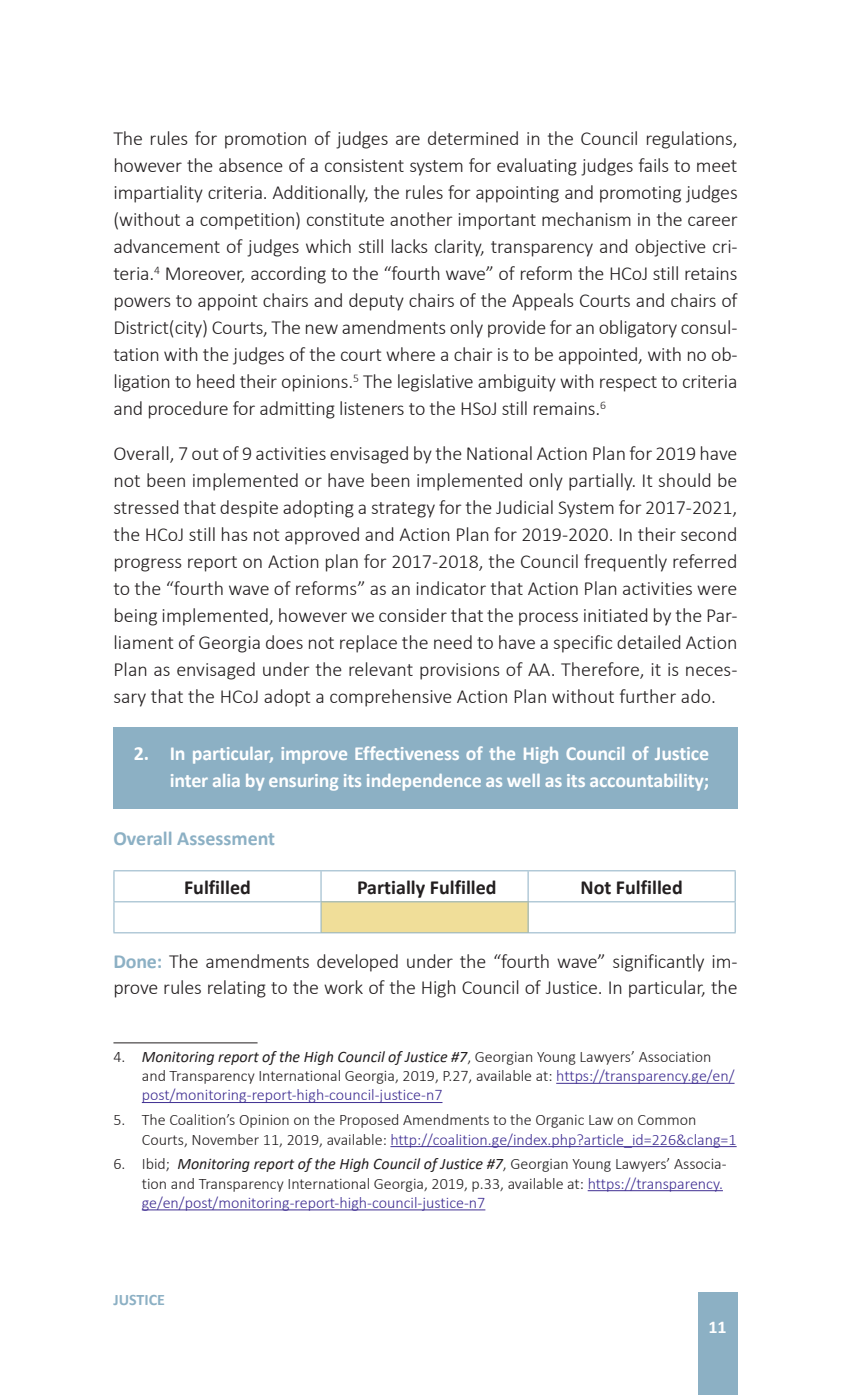
<style>
.page{position:relative;width:868px;height:1395px;background:#fff}
.page>*{position:absolute;margin:0;border:0;box-sizing:border-box;transform-origin:0 0}
.t1{font:300 20px/27px "Calibri";letter-spacing:-.01em;color:#231f20;text-align:justify}
.t2{font:700 20px/27px "Calibri";letter-spacing:-.01em;color:#fff;text-align:right}
.t3{font:700 20px "Calibri";color:#231f20}
.t4{font:700 20px "Calibri";color:#8cb0c4}
.t5{font:700 18px "Calibri";color:#fff}
.t6{font:300 16px/19.2px "Calibri";color:#231f20}
.t7{font:700 16px "Calibri";color:#8cb0c4}
.s1{font-weight:700;color:#8cb0c4}
.s2{font-weight:400;font-style:italic}
.s3{color:#402f92}
</style>
<div class="page">
<div style="left:697px;top:1293px;width:40px;height:102px;background:#8cb0c4"></div>
<div style="left:113px;top:727px;width:624px;height:82px;background:#8cb0c4"></div>
<div style="left:321px;top:902px;width:207px;height:31px;background:#f0de99"></div>
<hr style="left:113px;top:871px;width:1px;height:30px;background:#8cb0c4">
<hr style="left:113px;top:870px;width:208px;height:1px;background:#8cb0c4">
<hr style="left:321px;top:870px;width:207px;height:1px;background:#8cb0c4">
<hr style="left:528px;top:870px;width:207px;height:1px;background:#8cb0c4">
<hr style="left:320px;top:871px;width:1px;height:30px;background:#8cb0c4">
<hr style="left:527px;top:871px;width:1px;height:30px;background:#8cb0c4">
<hr style="left:734px;top:871px;width:1px;height:30px;background:#8cb0c4">
<hr style="left:113px;top:902px;width:1px;height:30px;background:#8cb0c4">
<hr style="left:113px;top:901px;width:208px;height:1px;background:#8cb0c4">
<hr style="left:113px;top:932px;width:208px;height:1px;background:#8cb0c4">
<hr style="left:320px;top:902px;width:1px;height:30px;background:#8cb0c4">
<hr style="left:321px;top:901px;width:207px;height:1px;background:#8cb0c4">
<hr style="left:321px;top:932px;width:207px;height:1px;background:#8cb0c4">
<hr style="left:527px;top:902px;width:1px;height:30px;background:#8cb0c4">
<hr style="left:528px;top:901px;width:207px;height:1px;background:#8cb0c4">
<hr style="left:734px;top:902px;width:1px;height:30px;background:#8cb0c4">
<hr style="left:528px;top:932px;width:207px;height:1px;background:#8cb0c4">
<hr style="left:113px;top:1042px;width:144px;height:1px;background:#231f20">
<hr style="left:556px;top:1083px;width:178px;height:1px;background:#402f92">
<hr style="left:142px;top:1102px;width:300px;height:1px;background:#402f92">
<hr style="left:390px;top:1146px;width:346px;height:1px;background:#402f92">
<hr style="left:587px;top:1190px;width:135px;height:1px;background:#402f92">
<hr style="left:142px;top:1209px;width:343px;height:1px;background:#402f92">
<p class="t1" style="left:113px;top:125px;width:625px">The rules for promotion of judges are determined in the Council regulations, however the absence of a consistent system for evaluating judges fails to meet impartiality criteria. Additionally, the rules for appointing and promoting judges (without a competition) constitute another important mechanism in the career advancement of judges which still lacks clarity, transparency and objective cri&shy;teria.<sup>4</sup> Moreover, according to the “fourth wave” of reform the HCoJ still retains powers to appoint chairs and deputy chairs of the Appeals Courts and chairs of District(city) Courts, The new amendments only provide for an obligatory consul&shy;tation with the judges of the court where a chair is to be appointed, with no ob&shy;ligation to heed their opinions.<sup>5</sup> The legislative ambiguity with respect to criteria and procedure for admitting listeners to the HSoJ still remains.<sup>6</sup></p>
<p class="t1" style="left:113px;top:439px;width:625px">Overall, 7 out of 9 activities envisaged by the National Action Plan for 2019 have not been implemented or have been implemented only partially. It should be stressed that despite adopting a strategy for the Judicial System for 2017-2021, the HCoJ still has not approved and Action Plan for 2019-2020. In their second progress report on Action plan for 2017-2018, the Council frequently referred to the “fourth wave of reforms” as an indicator that Action Plan activities were being implemented, however we consider that the process initiated by the Par&shy;liament of Georgia does not replace the need to have a specific detailed Action Plan as envisaged under the relevant provisions of AA. Therefore, it is neces&shy;sary that the HCoJ adopt a comprehensive Action Plan without further ado.</p>
<p class="t2" style="left:134px;top:739px;width:577px">2. In particular, improve Effectiveness of the High Council of Justice inter alia by ensuring its independence as well as its accountability;</p>
<p class="t4" style="left:113px;top:824px;width:163px">Overall Assessment</p>
<p class="t3" style="left:184px;top:873px;width:68px">Fulfilled</p>
<p class="t3" style="left:357px;top:873px;width:141px">Partially Fulfilled</p>
<p class="t3" style="left:580px;top:873px;width:104px">Not Fulfilled</p>
<p class="t1" style="left:113px;top:948px;width:625px;line-height:26px"><span class="s1">Done:</span> The amendments developed under the “fourth wave” significantly im&shy;prove rules relating to the work of the High Council of Justice. In particular, the</p>
<p class="t6" style="left:142px;top:1047px;width:594px;text-indent:-28px">4. <span class="s2">Monitoring report of the High Council of Justice #7</span>, Georgian Young Lawyers’ Association and Transparency International Georgia, 2019, P.27, available at: <span class="s3">https://transparency.ge/en/ post/monitoring-report-high-council-justice-n7</span></p>
<p class="t6" style="left:142px;top:1110px;width:596px;text-indent:-28px">5. The Coalition’s Opinion on the Proposed Amendments to the Organic Law on Common<br>Courts, November 11, 2019, available: <span class="s3">http://coalition.ge/index.php?article_id=226&amp;clang=1</span></p>
<p class="t6" style="left:142px;top:1154px;width:586px;text-indent:-28px">6. Ibid; <span class="s2">Monitoring report of the High Council of Justice #7</span>, Georgian Young Lawyers’ Associa&shy;tion and Transparency International Georgia, 2019, p.33, available at: <span class="s3">https://transparency. ge/en/post/monitoring-report-high-council-justice-n7</span></p>
<p class="t7" style="left:113px;top:1288px;width:53px">JUSTICE</p>
<p class="t5" style="left:708px;top:1313px;width:20px">11</p>
</div>
